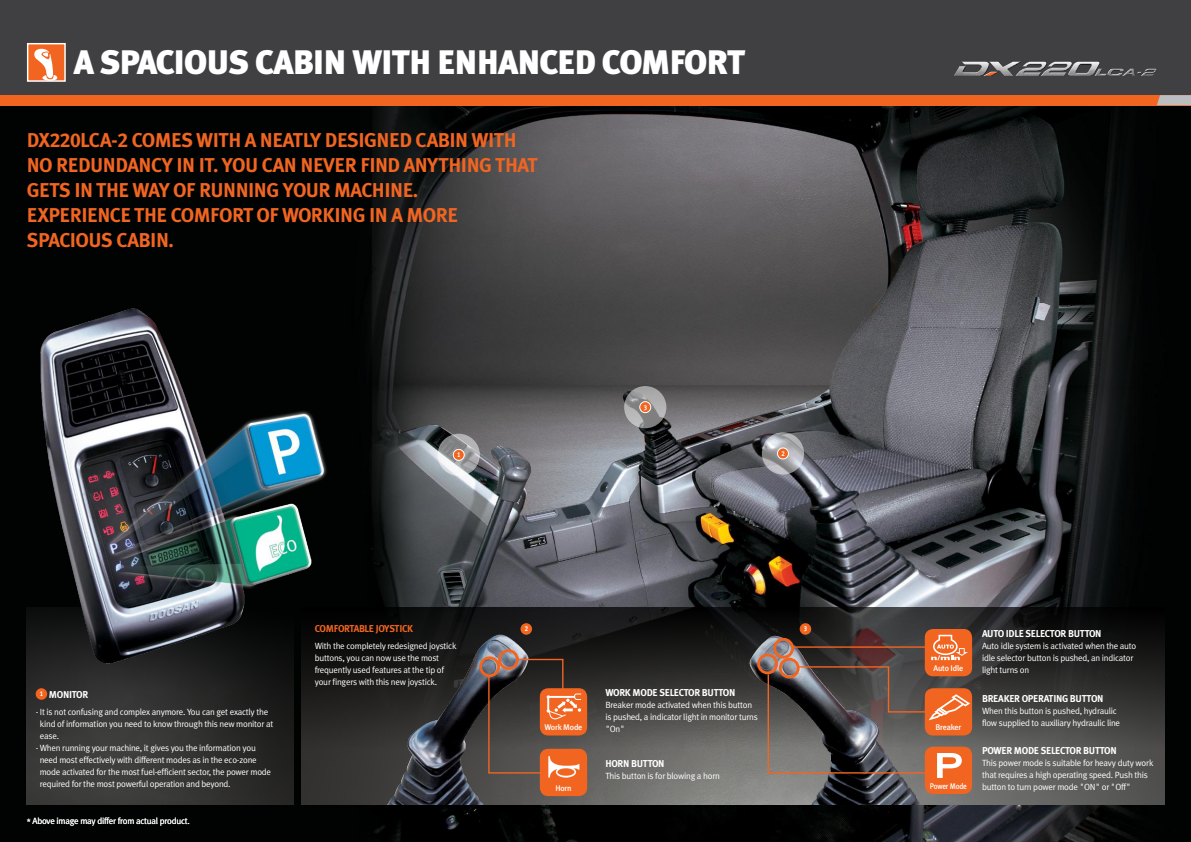
<style>
.page{position:relative;width:1191px;height:842px;background:#fff}
.page>*{position:absolute;margin:0;border:0;box-sizing:border-box;transform-origin:0 0}
.t1{font:900 34px "Meta Plus Lining";letter-spacing:-.03em;color:#fff}
.t2{font:700 20px/25px "Meta Plus Lining";letter-spacing:-.025em;color:#f16521}
.t3{font:700 10px "Meta Plus Lining";letter-spacing:-.03em;color:#fff}
.t4{font:700 10px "Meta Plus Lining";letter-spacing:-.03em;color:#f16521}
.t5{font:9px/12px "Meta Plus Lining Normal";letter-spacing:-.025em;color:#fff}
.t6{font:500 8.2px "Meta Plus Lining";letter-spacing:-.025em;color:#fff}
.t7{font:500 8.2px "Meta Plus Lining";letter-spacing:-.025em;color:#fff;scale:.9 1}
.t8{font:700 7px "Meta Plus Lining";color:#fff;scale:.9 1}
</style>
<div class="page">
<img style="left:0;top:0;width:1191px;height:842px">
<h1 class="t1" style="left:74px;top:43px;width:673px">A SPACIOUS CABIN WITH ENHANCED COMFORT</h1>
<h2 class="t2" style="left:27px;top:127px;width:512px">DX220LCA-2 COMES WITH A NEATLY DESIGNED CABIN WITH NO REDUNDANCY IN IT. YOU CAN NEVER FIND ANYTHING THAT GETS IN THE WAY OF RUNNING YOUR MACHINE.<br>EXPERIENCE THE COMFORT OF WORKING IN A MORE SPACIOUS CABIN.</h2>
<p class="t8" style="left:457px;top:451px;width:5px">1</p>
<p class="t8" style="left:643px;top:403px;width:5px">3</p>
<p class="t8" style="left:781px;top:449px;width:5px">2</p>
<p class="t3" style="left:49px;top:689px;width:41px">MONITOR</p>
<p class="t5" style="left:40px;top:706px;width:235px;text-indent:-4px">- It is not confusing and complex anymore. You can get exactly the kind of information you need to know through this new monitor at ease.</p>
<p class="t5" style="left:40px;top:742px;width:233px;text-indent:-4px">- When running your machine, it gives you the information you need most effectively with different modes as in the eco-zone mode activated for the most fuel-efficient sector, the power mode required for the most powerful operation and beyond.</p>
<p class="t8" style="left:40px;top:690px;width:5px">1</p>
<p class="t5" style="left:27px;top:815px;width:164px">* Above image may differ from actual product.</p>
<p class="t4" style="left:315px;top:622px;width:100px">COMFORTABLE JOYSTICK</p>
<p class="t5" style="left:315px;top:639px;width:143px">With the completely redesigned joystick buttons, you can now use the most frequently used features at the tip of your fingers with this new joystick.</p>
<p class="t8" style="left:525px;top:624px;width:5px">2</p>
<p class="t6" style="left:544px;top:723px;width:39px">Work Mode</p>
<p class="t6" style="left:555px;top:783px;width:18px">Horn</p>
<p class="t3" style="left:605px;top:687px;width:132px">WORK MODE SELECTOR BUTTON</p>
<p class="t5" style="left:605px;top:699px;width:154px">Breaker mode activated when this button is pushed, a indicator light in monitor turns "On"</p>
<p class="t3" style="left:605px;top:757px;width:61px">HORN BUTTON</p>
<p class="t5" style="left:605px;top:769px;width:116px">This button is for blowing a horn</p>
<p class="t8" style="left:804px;top:624px;width:5px">3</p>
<p class="t6" style="left:933px;top:663px;width:31px">Auto Idle</p>
<p class="t6" style="left:935px;top:723px;width:27px">Breaker</p>
<p class="t7" style="left:930px;top:781px;width:43px">Power Mode</p>
<p class="t3" style="left:982px;top:627px;width:121px">AUTO IDLE SELECTOR BUTTON</p>
<p class="t5" style="left:982px;top:639px;width:156px">Auto idle system is activated when the auto idle selector button is pushed, an indicator light turns on</p>
<p class="t3" style="left:982px;top:693px;width:123px">BREAKER OPERATING BUTTON</p>
<p class="t5" style="left:982px;top:705px;width:140px">When this button is pushed, hydraulic flow supplied to auxiliary hydraulic line</p>
<p class="t3" style="left:982px;top:745px;width:136px">POWER MODE SELECTOR BUTTON</p>
<p class="t5" style="left:982px;top:757px;width:173px">This power mode is suitable for heavy duty work that requires a high operating speed. Push this button to turn power mode "ON" or "Off"</p>
</div>
